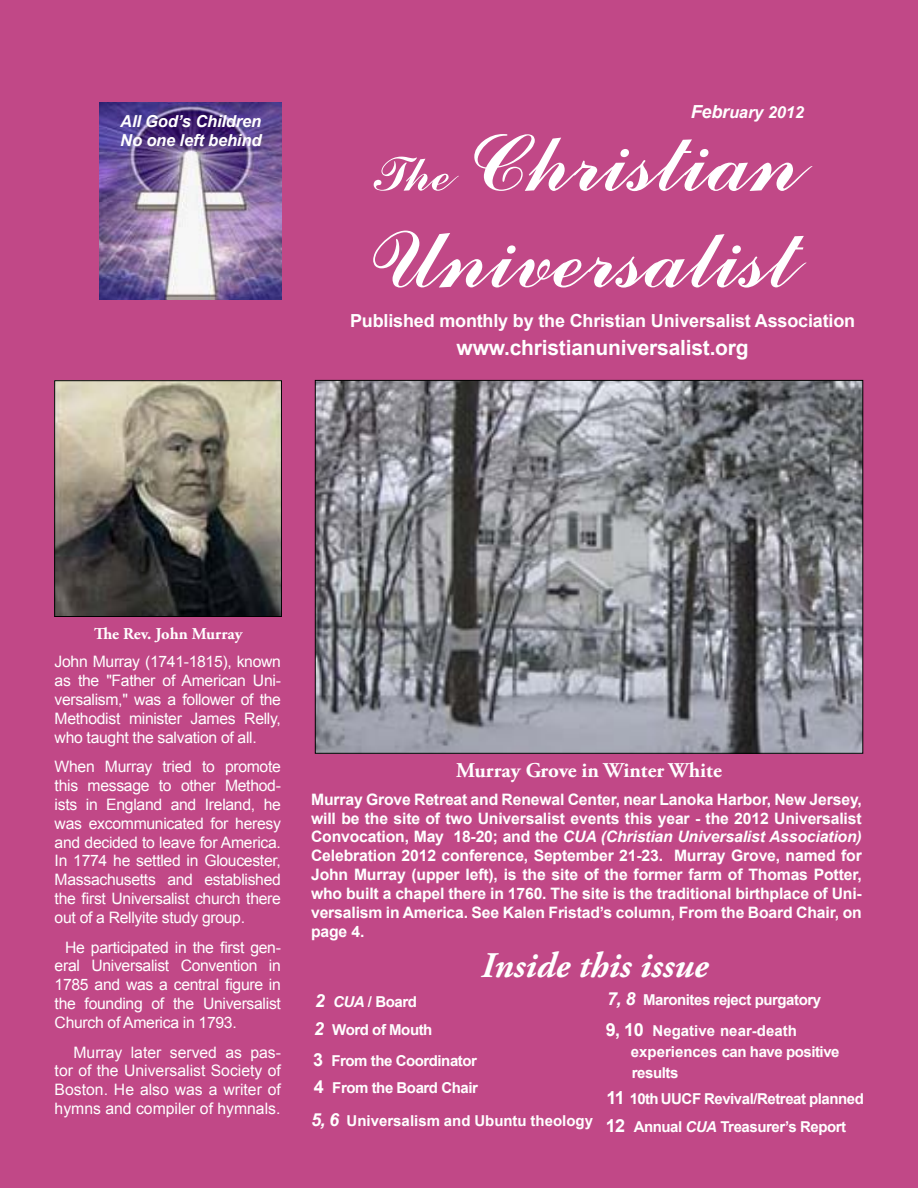
<style>
.page{position:relative;width:918px;height:1188px;background:#c14887}
.page>*{position:absolute;margin:0;border:0;box-sizing:border-box;transform-origin:0 0}
.t1{font:90px/96.4px "Script 92 Normal";letter-spacing:.01em;color:#fff}
.t2{font:italic 700 36px "Adobe Garamond Pro";color:#fff}
.t3{font:700 21px "Arial";letter-spacing:-.01em;color:#fff}
.t4{font:700 21px "Adobe Garamond Pro";color:#fff}
.t5{font:700 18px "Arial";letter-spacing:-.01em;color:#fff}
.t6{font:italic 700 16.5px/19.8px "Arial";letter-spacing:-.01em;color:#fff}
.t7{font:700 16.5px "Adobe Garamond Pro";color:#fff}
.t8{font:15.75px/18.9px "Arial";letter-spacing:-.02em;color:#fff;text-align:justify}
.t9{font:700 15.75px/18.9px "Arial";letter-spacing:-.01em;color:#fff;text-align:justify}
.t10{font:700 15px "Arial";letter-spacing:-.03em;color:#fff}
.t11{font:700 15px/21px "Arial";color:#fff}
.s1{font-size:18px}
.s2{font-size:54px}
.s3{font-style:italic}
.s4{font-style:italic;font-size:18px}
</style>
<div class="page">
<img style="left:100px;top:103px;width:182px;height:197px">
<img style="left:56px;top:382px;width:224px;height:233px">
<div style="left:54px;top:380px;width:228px;height:237px;border:1px solid #000"></div>
<img style="left:317px;top:382px;width:544px;height:370px">
<p class="t6" style="left:120px;top:111px;width:143px">All God’s Children<br>No one left behind</p>
<p class="t6" style="left:691px;top:103px;width:115px"><span class="s1">Febr</span>uary 2012</p>
<h1 class="t1" style="left:358px;top:108px;width:440px"><span class="s2">The</span> Christian<br>Universalist</h1>
<p class="t5" style="left:350px;top:308px;width:507px">Published monthly by the Christian Universalist Association</p>
<h3 class="t3" style="left:457px;top:334px;width:294px">www.christianuniversalist.org</h3>
<p class="t7" style="left:94px;top:624px;width:150px">The Rev. John Murray</p>
<p class="t8" style="left:55px;top:652px;width:228px">John Murray (1741-1815), known as the "Father of American Uni&shy;versalism," was a follower of the Methodist minister James Relly, who taught the salvation of all.</p>
<p class="t8" style="left:55px;top:757px;width:228px">When Murray tried to promote this message to other Method&shy;ists in England and Ireland, he was excommunicated for heresy and decided to leave for America.<br>In 1774 he settled in Gloucester, Massachusetts and established the first Universalist church there out of a Rellyite study group.</p>
<p class="t8" style="left:55px;top:938px;width:228px;text-indent:11px">He participated in the first gen&shy;eral Universalist Convention in 1785 and was a central figure in the founding of the Universalist Church of America in 1793.</p>
<p class="t8" style="left:55px;top:1043px;width:228px;text-indent:19px">Murray later served as pas&shy;tor of the Universalist Society of Boston. He also was a writer of hymns and compiler of hymnals.</p>
<h3 class="t4" style="left:456px;top:758px;width:267px">Murray Grove in Winter White</h3>
<p class="t9" style="left:311px;top:790px;width:552px">Murray Grove Retreat and Renewal Center, near Lanoka Harbor, New Jersey, will be the site of two Universalist events this year - the 2012 Universalist Convocation, May 18-20; and the <span class="s3">CUA (Christian Universalist Association)<br></span>Celebration 2012 conference, September 21-23. Murray Grove, named for John Murray (upper left), is the site of the former farm of Thomas Potter, who built a chapel there in 1760. The site is the traditional birthplace of Uni&shy;versalism in America. See Kalen Fristad’s column, From the Board Chair, on page 4.</p>
<p class="t10" style="left:315px;top:992px;width:104px"><span class="s4">2</span> <span class="s3">CUA</span> / Board</p>
<h2 class="t2" style="left:481px;top:945px;width:228px">Inside this issue</h2>
<p class="t10" style="left:607px;top:990px;width:215px"><span class="s4">7, 8</span> Maronites reject purgatory</p>
<p class="t10" style="left:314px;top:1019px;width:120px"><span class="s4">2</span> Word of Mouth</p>
<p class="t10" style="left:313px;top:1050px;width:165px"><span class="s1">3</span> From the Coordinator</p>
<p class="t10" style="left:314px;top:1078px;width:166px"><span class="s1">4</span> From the Board Chair</p>
<p class="t11" style="left:311px;top:1111px;width:284px"><span class="s4">5, 6</span> Universalism and Ubuntu theology</p>
<p class="t11" style="left:631px;top:1021px;width:210px;text-indent:-25px"><span class="s1">9, 10</span> Negative near-death experiences can have positive results</p>
<p class="t10" style="left:607px;top:1089px;width:259px"><span class="s1">11</span> 10th UUCF Revival/Retreat planned</p>
<p class="t10" style="left:606px;top:1117px;width:242px"><span class="s1">12</span> Annual <span class="s3">CUA</span> Treasurer’s Report</p>
</div>
